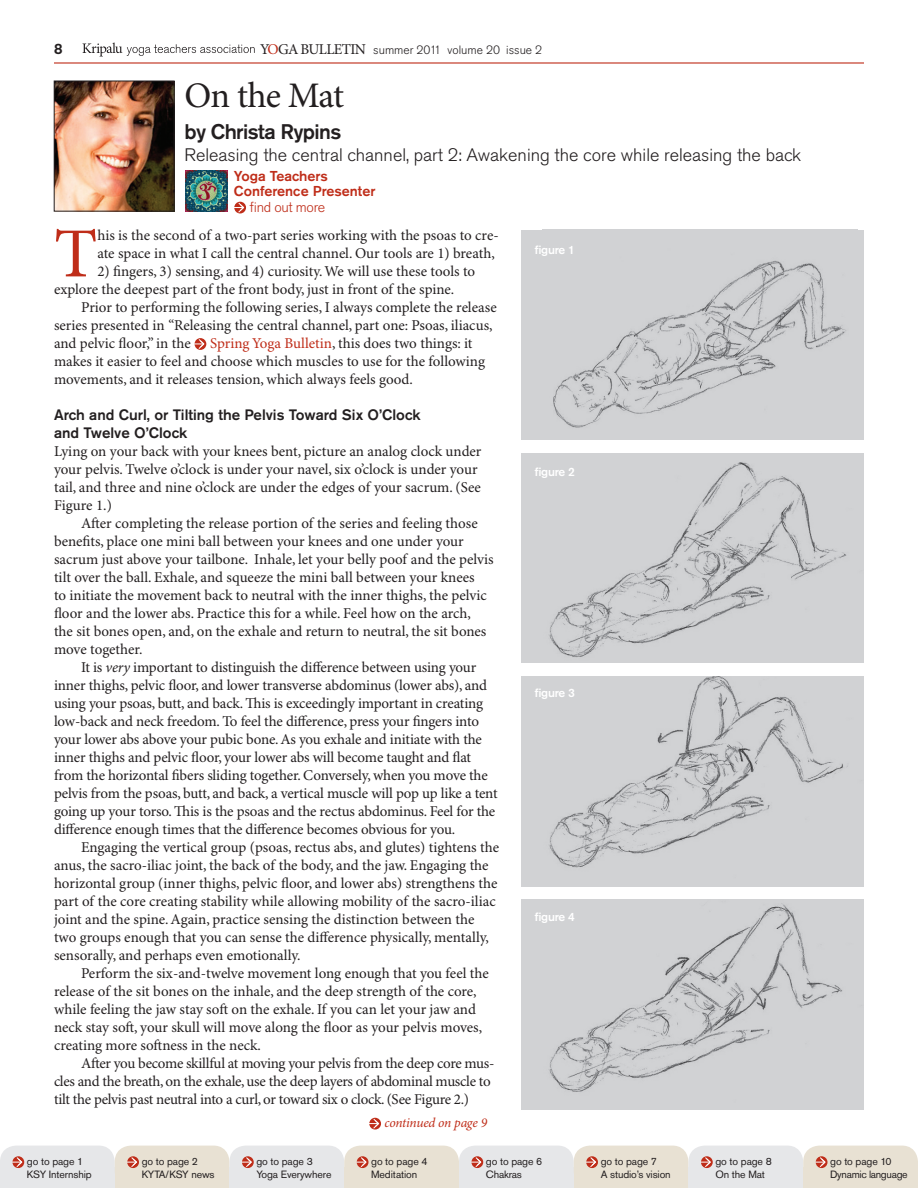
<style>
.page{position:relative;width:918px;height:1188px;background:#fff}
.page>*{position:absolute;margin:0;border:0;box-sizing:border-box;transform-origin:0 0}
.t1{font:70.35px "Minion Pro";color:#bf2d19}
.t2{font:36px "Minion Pro";letter-spacing:-.03em;color:#231f20}
.t3{font:500 21px "Akzidenz Grotesk Std";letter-spacing:-.03em;color:#231f20}
.t4{font:300 18px "Akzidenz Grotesk Std";color:#231f20}
.t5{font:15px/18px "Minion Pro";letter-spacing:-.005em;color:#231f20}
.t6{font:15px/18px "Minion Pro";letter-spacing:-.025em;color:#231f20}
.t7{font:500 15px/18px "Akzidenz Grotesk Std";color:#231f20}
.t8{font:500 14.25px/15px "Akzidenz Grotesk Std";color:#bf2d19}
.t9{font:300 14.25px "Akzidenz Grotesk Std";letter-spacing:-.02em;color:#bf2d19}
.t10{font:italic 13.5px "Minion Pro";letter-spacing:-.02em;color:#bf2d19}
.t11{font:300 12px "Akzidenz Grotesk Std";color:#231f20}
.t12{font:500 12px "Akzidenz Grotesk Std";letter-spacing:-.02em;color:#fff}
.t13{font:10.5px/12.6px "Akzidenz Grotesk Std";letter-spacing:-.01em;color:#231f20}
.t14{font:10.5px/12.6px "Akzidenz Grotesk Std";letter-spacing:-.03em;color:#231f20}
.s1{font-family:"Minion Pro";font-weight:400;font-size:15px}
.s2{font-family:"Minion Pro";font-weight:400;font-size:15px;color:#bf2d19}
.s3{color:#bf2d19}
.s4{font-style:italic}
</style>
<div class="page">
<svg style="left:82px;top:43px;width:173px;height:13px"></svg>
<hr style="left:54px;top:62px;width:810px;height:2px;background:#bf2d19">
<div style="left:0;top:1146px;width:115px;height:42px;background:#e6e7e9;border-radius:16px"></div>
<div style="left:0;top:1167px;width:115px;height:21px;background:#e6e7e9"></div>
<div style="left:115px;top:1146px;width:115px;height:42px;background:#e8e1d3;border-radius:16px"></div>
<div style="left:115px;top:1167px;width:115px;height:21px;background:#e8e1d3"></div>
<div style="left:230px;top:1146px;width:114px;height:42px;background:#e6e7e9;border-radius:16px"></div>
<div style="left:230px;top:1167px;width:114px;height:21px;background:#e6e7e9"></div>
<div style="left:344px;top:1146px;width:115px;height:42px;background:#e8e1d3;border-radius:16px"></div>
<div style="left:344px;top:1167px;width:115px;height:21px;background:#e8e1d3"></div>
<div style="left:459px;top:1146px;width:115px;height:42px;background:#e6e7e9;border-radius:16px"></div>
<div style="left:459px;top:1167px;width:115px;height:21px;background:#e6e7e9"></div>
<div style="left:574px;top:1146px;width:114px;height:42px;background:#e8e1d3;border-radius:16px"></div>
<div style="left:574px;top:1167px;width:114px;height:21px;background:#e8e1d3"></div>
<div style="left:688px;top:1146px;width:115px;height:42px;background:#e6e7e9;border-radius:16px"></div>
<div style="left:688px;top:1167px;width:115px;height:21px;background:#e6e7e9"></div>
<div style="left:803px;top:1146px;width:115px;height:42px;background:#e8e1d3;border-radius:16px"></div>
<div style="left:803px;top:1167px;width:115px;height:21px;background:#e8e1d3"></div>
<svg style="left:12px;top:1157px;width:11px;height:11px"></svg>
<svg style="left:127px;top:1157px;width:11px;height:11px"></svg>
<svg style="left:242px;top:1156px;width:12px;height:12px"></svg>
<svg style="left:242px;top:1157px;width:10px;height:11px"></svg>
<svg style="left:357px;top:1156px;width:12px;height:12px"></svg>
<svg style="left:356px;top:1157px;width:11px;height:11px"></svg>
<svg style="left:471px;top:1157px;width:11px;height:11px"></svg>
<svg style="left:586px;top:1157px;width:11px;height:11px"></svg>
<svg style="left:701px;top:1156px;width:12px;height:12px"></svg>
<svg style="left:701px;top:1157px;width:10px;height:11px"></svg>
<svg style="left:816px;top:1156px;width:12px;height:12px"></svg>
<svg style="left:815px;top:1157px;width:11px;height:11px"></svg>
<div style="left:195px;top:338px;width:11px;height:12px;background:#bf2d19;border-radius:50%"></div>
<svg style="left:194px;top:338px;width:11px;height:12px"></svg>
<img style="left:56px;top:83px;width:117px;height:127px">
<div style="left:54px;top:81px;width:121px;height:131px;border:1px solid #231f20"></div>
<svg style="left:234px;top:202px;width:11px;height:11px"></svg>
<img style="left:186px;top:170px;width:41px;height:42px">
<div style="left:521px;top:230px;width:343px;height:209px;background:#d1d2d4"></div>
<img style="left:553px;top:260px;width:293px;height:168px">
<img style="left:521px;top:453px;width:343px;height:210px">
<img style="left:521px;top:676px;width:343px;height:210px">
<img style="left:521px;top:900px;width:343px;height:209px">
<svg style="left:369px;top:1118px;width:11px;height:11px"></svg>
<p class="t7" style="left:54px;top:39px;width:10px">8</p>
<p class="t11" style="left:260px;top:43px;width:284px"><span class="s1">Y</span><span class="s2">O</span><span class="s1">GA Bulletin</span> summer 2011 volume 20 issue 2</p>
<h2 class="t2" style="left:184px;top:74px;width:161px">On the Mat</h2>
<h3 class="t3" style="left:184px;top:119px;width:158px">by Christa Rypins</h3>
<p class="t4" style="left:184px;top:144px;width:618px">Releasing the central channel, part 2: Awakening the core while releasing the back</p>
<p class="t8" style="left:234px;top:168px;width:143px">Yoga Teachers<br>Conference Presenter</p>
<p class="t9" style="left:250px;top:199px;width:77px">find out more</p>
<p class="t12" style="left:535px;top:243px;width:42px">figure 1</p>
<h1 class="t1" style="left:54px;top:212px;width:41px">T</h1>
<p class="t5" style="left:97px;top:227px;width:403px">his is the second of a two-part series working with the psoas to cre&shy;ate space in what I call the central channel. Our tools are 1) breath,</p>
<p class="t5" style="left:54px;top:263px;width:423px;text-indent:43px">2) fingers, 3) sensing, and 4) curiosity. We will use these tools to explore the deepest part of the front body, just in front of the spine.</p>
<p class="t5" style="left:54px;top:299px;width:444px;text-indent:27px">Prior to performing the following series, I always complete the release series presented in “Releasing the central channel, part one: Psoas, iliacus, and pelvic floor,” in the</p>
<p class="t5" style="left:54px;top:335px;width:433px;text-indent:156px"><span class="s3">Spring Yoga Bulletin</span>, this does two things: it makes it easier to feel and choose which muscles to use for the following movements, and it releases tension, which always feels good.</p>
<p class="t7" style="left:54px;top:406px;width:368px">Arch and Curl, or Tilting the Pelvis Toward Six O’Clock and Twelve O’Clock</p>
<p class="t5" style="left:54px;top:443px;width:429px">Lying on your back with your knees bent, picture an analog clock under your pelvis. Twelve o’clock is under your navel, six o’clock is under your tail, and three and nine o’clock are under the edges of your sacrum. (See Figure 1.)</p>
<p class="t5" style="left:54px;top:515px;width:441px;text-indent:27px">After completing the release portion of the series and feeling those benefits, place one mini ball between your knees and one under your sacrum just above your tailbone. Inhale, let your belly poof and the pelvis tilt over the ball. Exhale, and squeeze the mini ball between your knees<br>to initiate the movement back to neutral with the inner thighs, the pelvic floor and the lower abs. Practice this for a while. Feel how on the arch,<br>the sit bones open, and, on the exhale and return to neutral, the sit bones move together.</p>
<p class="t5" style="left:54px;top:659px;width:445px;text-indent:27px">It is <span class="s4">very</span> important to distinguish the difference between using your inner thighs, pelvic floor, and lower transverse abdominus (lower abs), and using your psoas, butt, and back. This is exceedingly important in creating low-back and neck freedom. To feel the difference, press your fingers into your lower abs above your pubic bone. As you exhale and initiate with the inner thighs and pelvic floor, your lower abs will become taught and flat from the horizontal fibers sliding together. Conversely, when you move the pelvis from the psoas, butt, and back, a vertical muscle will pop up like a tent going up your torso. This is the psoas and the rectus abdominus. Feel for the difference enough times that the difference becomes obvious for you.</p>
<p class="t5" style="left:54px;top:839px;width:447px;text-indent:27px">Engaging the vertical group (psoas, rectus abs, and glutes) tightens the anus, the sacro-iliac joint, the back of the body, and the jaw. Engaging the horizontal group (inner thighs, pelvic floor, and lower abs) strengthens the part of the core creating stability while allowing mobility of the sacro-iliac joint and the spine. Again, practice sensing the distinction between the two groups enough that you can sense the difference physically, mentally, sensorally, and perhaps even emotionally.</p>
<p class="t5" style="left:54px;top:965px;width:436px;text-indent:27px">Perform the six-and-twelve movement long enough that you feel the release of the sit bones on the inhale, and the deep strength of the core, while feeling the jaw stay soft on the exhale. If you can let your jaw and neck stay soft, your skull will move along the floor as your pelvis moves, creating more softness in the neck.</p>
<p class="t6" style="left:54px;top:1055px;width:442px;text-indent:27px">After you become skillful at moving your pelvis from the deep core mus&shy;cles and the breath, on the exhale, use the deep layers of abdominal muscle to tilt the pelvis past neutral into a curl, or toward six o clock. (See Figure 2.)</p>
<p class="t12" style="left:535px;top:464px;width:42px">figure 2</p>
<p class="t12" style="left:535px;top:685px;width:42px">figure 3</p>
<p class="t12" style="left:535px;top:910px;width:42px">figure 4</p>
<p class="t10" style="left:385px;top:1114px;width:104px">continued on page 9</p>
<p class="t13" style="left:27px;top:1155px;width:66px">go to page 1<br>KSY Internship</p>
<p class="t13" style="left:142px;top:1155px;width:74px">go to page 2<br>KYTA/KSY news</p>
<p class="t13" style="left:256px;top:1155px;width:77px">go to page 3<br>Yoga Everywhere</p>
<p class="t13" style="left:371px;top:1155px;width:58px">go to page 4<br>Meditation</p>
<p class="t13" style="left:486px;top:1155px;width:58px">go to page 6<br>Chakras</p>
<p class="t13" style="left:601px;top:1155px;width:72px">go to page 7<br>A studio’s vision</p>
<p class="t13" style="left:715px;top:1155px;width:58px">go to page 8<br>On the Mat</p>
<p class="t14" style="left:830px;top:1155px;width:79px">go to page 10<br>Dynamic language</p>
</div>
